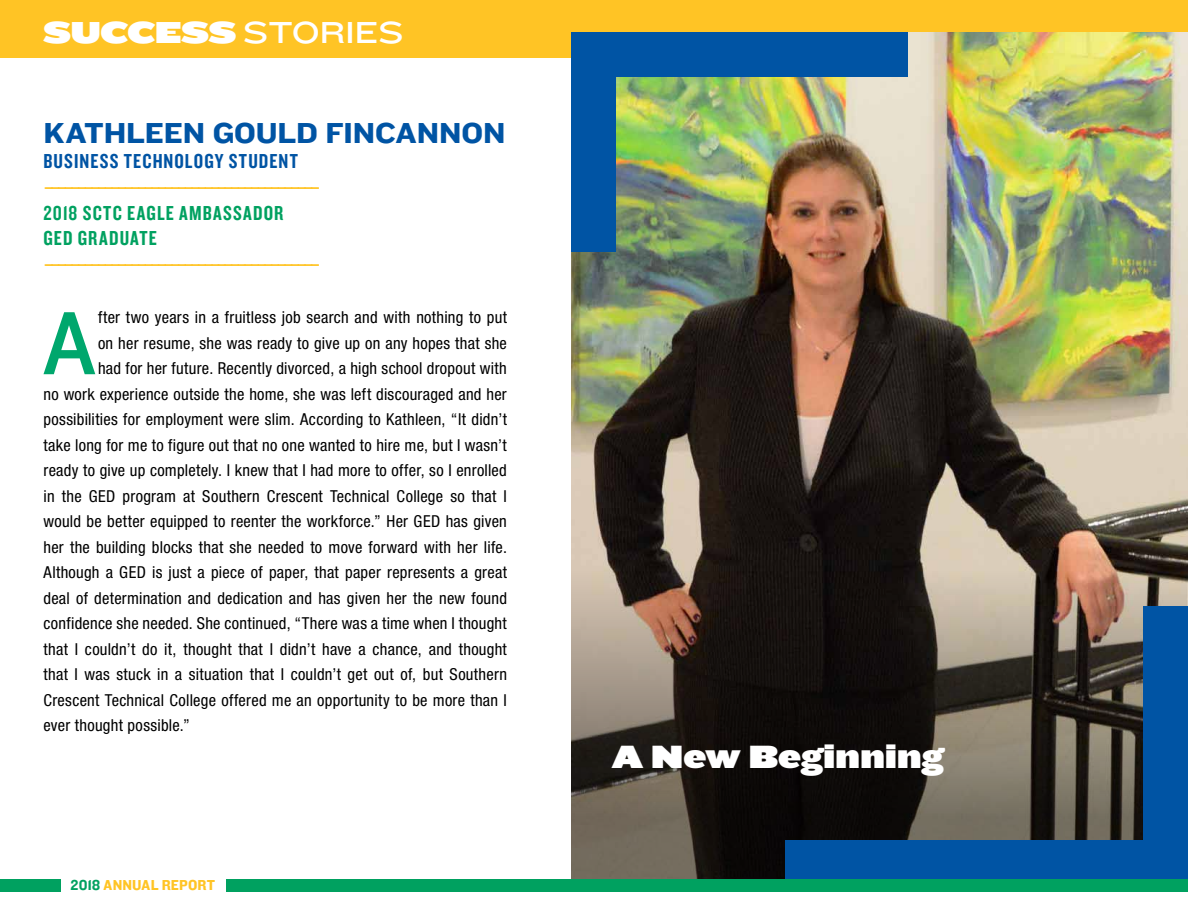
<style>
.page{position:relative;width:1188px;height:918px;background:#fff}
.page>*{position:absolute;margin:0;border:0;box-sizing:border-box;transform-origin:0 0}
.t1{font:93.15px "Knockout HTF31 Junior Middlewt";color:#00a76d}
.t2{font:33.45px "Knockout HTF94 Ultmt Sumo";letter-spacing:.01em;color:#fff}
.t3{font:31.5px "Knockout HTF94 Ultmt Sumo";letter-spacing:-.005em;color:#fff}
.t4{font:30px "Knockout HTF52 Cruiserweight";letter-spacing:-.005em;color:#0054a4}
.t5{font:22.5px "Knockout HTF29 Junior Liteweight";color:#ffc425}
.t6{font:21px/25.2px "Knockout HTF49 Liteweight";letter-spacing:.055em;color:#00a160}
.t7{font:21px "Knockout HTF49 Liteweight";letter-spacing:.05em;color:#0054a4}
.t8{font:condensed 16.5px "Helvetica Neue";letter-spacing:.015em;color:#000}
.t9{font:15px "Knockout HTF51 Middleweight";letter-spacing:.005em;color:#ffc425}
.s1{font-family:"Knockout HTF34 Junior Sumo"}
.s2{color:#00a160}
</style>
<div class="page">
<div style="left:0;top:0;width:1188px;height:58px;background:#ffc425"></div>
<img style="left:572px;top:32px;width:615px;height:847px">
<div style="left:572px;top:32px;width:336px;height:44px;background:#0054a4"></div>
<div style="left:572px;top:32px;width:44px;height:220px;background:#0054a4"></div>
<div style="left:786px;top:841px;width:402px;height:44px;background:#0054a4"></div>
<div style="left:1144px;top:606px;width:44px;height:279px;background:#0054a4"></div>
<div style="left:226px;top:879px;width:962px;height:13px;background:#00a160"></div>
<div style="left:0;top:879px;width:61px;height:13px;background:#00a160"></div>
<h3 class="t3" style="left:44px;top:15px;width:362px">SUCCESS <span class="s1">STORIES</span></h3>
<h3 class="t4" style="left:44px;top:116px;width:463px">KATHLEEN GOULD FINCANNON</h3>
<p class="t7" style="left:44px;top:150px;width:256px">BUSINESS TECHNOLOGY STUDENT</p>
<h3 class="t5" style="left:44px;top:176px;width:279px">–––––––––––––––––––––––––––––––––––––––––</h3>
<p class="t6" style="left:44px;top:201px;width:241px">2018 SCTC EAGLE AMBASSADOR<br>GED GRADUATE</p>
<h3 class="t5" style="left:44px;top:253px;width:279px">–––––––––––––––––––––––––––––––––––––––––</h3>
<h1 class="t1" style="left:43px;top:294px;width:55px">A</h1>
<p class="t8" style="left:98px;top:308px;width:410px">fter two years in a fruitless job search and with nothing to put</p>
<p class="t8" style="left:98px;top:333px;width:410px">on her resume, she was ready to give up on any hopes that she</p>
<p class="t8" style="left:98px;top:359px;width:410px">had for her future. Recently divorced, a high school dropout with</p>
<p class="t8" style="left:43px;top:384px;width:465px">no work experience outside the home, she was left discouraged and her</p>
<p class="t8" style="left:43px;top:410px;width:465px">possibilities for employment were slim. According to Kathleen, “It didn’t</p>
<p class="t8" style="left:43px;top:435px;width:465px">take long for me to figure out that no one wanted to hire me, but I wasn’t</p>
<p class="t8" style="left:43px;top:461px;width:465px">ready to give up completely. I knew that I had more to offer, so I enrolled</p>
<p class="t8" style="left:43px;top:486px;width:465px">in the GED program at Southern Crescent Technical College so that I</p>
<p class="t8" style="left:43px;top:512px;width:465px">would be better equipped to reenter the workforce.” Her GED has given</p>
<p class="t8" style="left:43px;top:537px;width:465px">her the building blocks that she needed to move forward with her life.</p>
<p class="t8" style="left:43px;top:563px;width:465px">Although a GED is just a piece of paper, that paper represents a great</p>
<p class="t8" style="left:43px;top:588px;width:465px">deal of determination and dedication and has given her the new found</p>
<p class="t8" style="left:43px;top:614px;width:465px">confidence she needed. She continued, “There was a time when I thought</p>
<p class="t8" style="left:43px;top:639px;width:465px">that I couldn’t do it, thought that I didn’t have a chance, and thought</p>
<p class="t8" style="left:43px;top:665px;width:465px">that I was stuck in a situation that I couldn’t get out of, but Southern</p>
<p class="t8" style="left:43px;top:690px;width:465px">Crescent Technical College offered me an opportunity to be more than I</p>
<p class="t8" style="left:43px;top:716px;width:148px">ever thought possible.”</p>
<p class="t9" style="left:71px;top:877px;width:146px"><span class="s2">2018</span> ANNUAL REPORT</p>
<h2 class="t2" style="left:613px;top:737px;width:332px">A New Beginning</h2>
</div>
